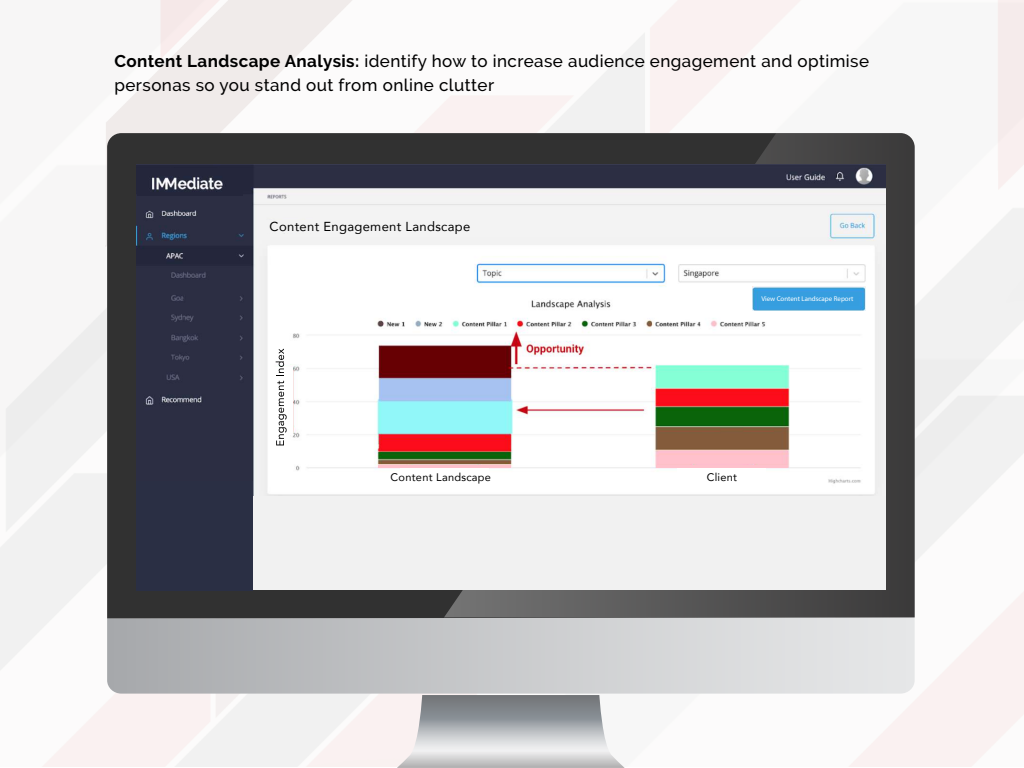
<style>
.page{position:relative;width:1024px;height:768px;background:#fff}
.page>*{position:absolute;margin:0;border:0;box-sizing:border-box;transform-origin:0 0}
.t1{font:500 17px/24px "Raleway";letter-spacing:.025em;color:#000}
.t2{font:13px "Avenir";letter-spacing:.025em;color:#000}
.t3{font:11px "Avenir";letter-spacing:.025em;color:#000}
.t4{font:6.9px "Myriad Pro";color:#fff}
.s1{font-weight:700}
</style>
<div class="page">
<svg style="left:107px;top:618px;width:808px;height:76px"></svg>
<div style="left:107px;top:133px;width:808px;height:485px;background:#313131"></div>
<svg style="left:397px;top:695px;width:228px;height:73px"></svg>
<svg style="left:444px;top:133px;width:471px;height:484px"></svg>
<img style="left:137px;top:165px;width:748px;height:331px">
<div style="left:253px;top:496px;width:632px;height:94px;background:#f1f1f1"></div>
<div style="left:137px;top:481px;width:116px;height:109px;background:#2a2f44"></div>
<img style="left:137px;top:168px;width:105px;height:27px">
<div style="left:266px;top:220px;width:54px;height:13px;background:#f3f3f3"></div>
<div style="left:273px;top:367px;width:20px;height:68px;background:#fff"></div>
<svg style="left:276px;top:349px;width:11px;height:96px"></svg>
<div style="left:400px;top:468px;width:89px;height:20px;background:#fff"></div>
<div style="left:677px;top:468px;width:89px;height:20px;background:#fff"></div>
<hr style="left:378px;top:465px;width:133px;height:3px;background:#fec1cc">
<hr style="left:656px;top:465px;width:132px;height:3px;background:#fec1cc">
<img style="left:753px;top:286px;width:112px;height:24px">
<div style="left:758px;top:292px;width:101px;height:13px;background:#369edf"></div>
<p class="t1" style="left:114px;top:49px;width:756px"><span class="s1">Content Landscape Analysis:</span> identify how to increase audience engagement and optimise personas so you stand out from online clutter</p>
<p class="t2" style="left:270px;top:216px;width:202px">Content Engagement Landscape</p>
<p class="t4" style="left:761px;top:295px;width:94px">View Content Landscape Report</p>
<p class="t3" style="left:391px;top:468px;width:102px">Content Landscape</p>
<p class="t3" style="left:707px;top:468px;width:32px">Client</p>
</div>
